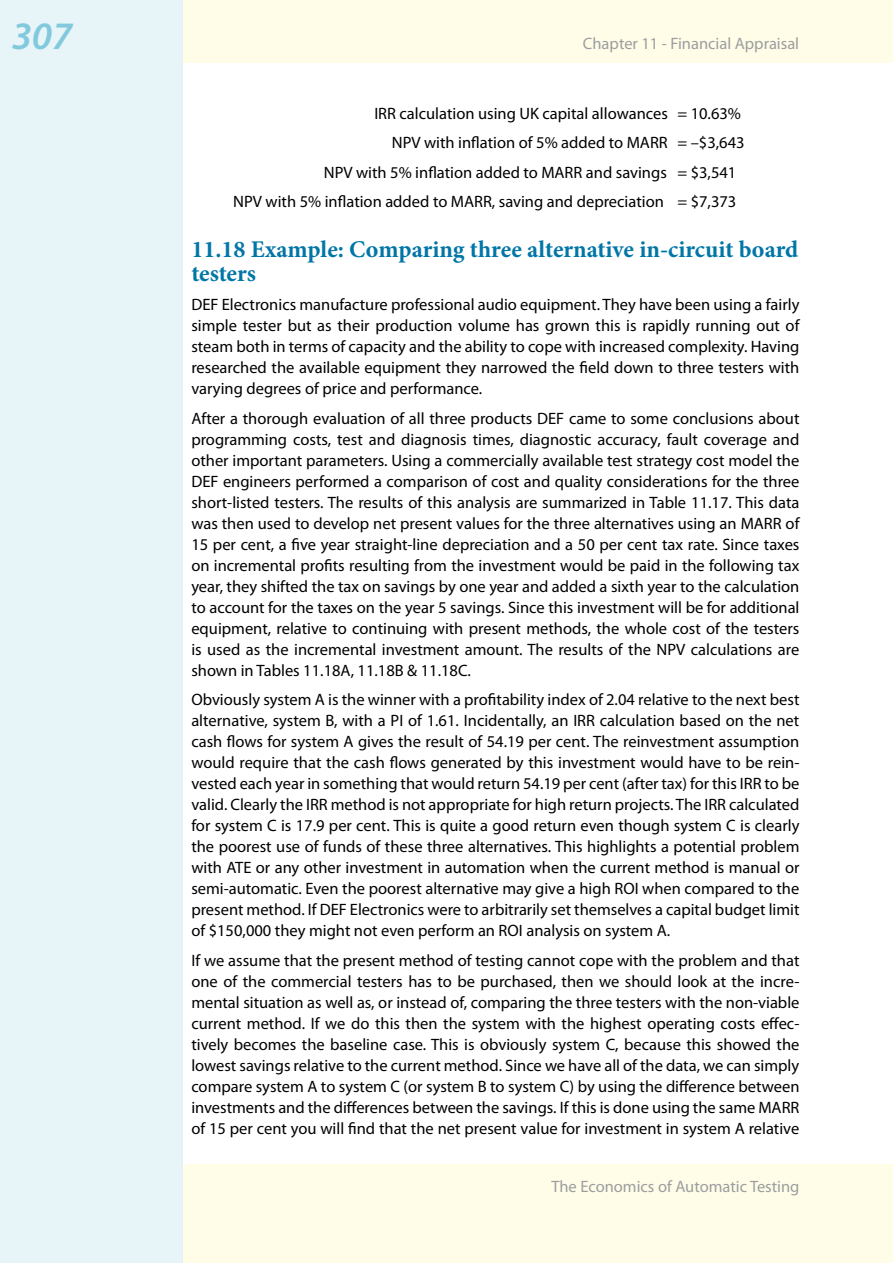
<style>
.page{position:relative;width:893px;height:1263px;background:#fff}
.page>*{position:absolute;margin:0;border:0;box-sizing:border-box;transform-origin:0 0}
.t1{font:italic 600 39px "Myriad Pro";color:#82c9dd}
.t2{font:700 24px/24px "Minion Pro";color:#0076a7}
.t3{font:16.5px/21px "Myriad Pro";color:#000;text-align:justify}
.t4{font:16.5px "Myriad Pro";color:#9c9e9f}
</style>
<div class="page">
<div style="left:0;top:1164px;width:893px;height:99px;background:#fffde8"></div>
<div style="left:0;top:0;width:893px;height:63px;background:#fffde8"></div>
<div style="left:0;top:0;width:183px;height:1263px;background:#e7f5f8"></div>
<p class="t1" style="left:12px;top:12px;width:62px">307</p>
<p class="t4" style="left:583px;top:34px;width:218px">Chapter 11 - Financial Appraisal</p>
<p class="t3" style="left:374px;top:102px;width:368px">IRR calculation using UK capital allowances = 10.63%</p>
<p class="t3" style="left:392px;top:132px;width:354px">NPV with inflation of 5% added to MARR = –$3,643</p>
<p class="t3" style="left:324px;top:161px;width:414px">NPV with 5% inflation added to MARR and savings = $3,541</p>
<p class="t3" style="left:233px;top:191px;width:505px">NPV with 5% inflation added to MARR, saving and depreciation = $7,373</p>
<p class="t2" style="left:191px;top:237px;width:609px">11.18 Example: Comparing three alternative in-circuit board testers</p>
<p class="t3" style="left:191px;top:294px;width:610px">DEF Electronics manufacture professional audio equipment. They have been using a fairly simple tester but as their production volume has grown this is rapidly running out of steam both in terms of capacity and the ability to cope with increased complexity. Having researched the available equipment they narrowed the field down to three testers with varying degrees of price and performance.</p>
<p class="t3" style="left:191px;top:407px;width:610px">After a thorough evaluation of all three products DEF came to some conclusions about programming costs, test and diagnosis times, diagnostic accuracy, fault coverage and other important parameters. Using a commercially available test strategy cost model the DEF engineers performed a comparison of cost and quality considerations for the three short-listed testers. The results of this analysis are summarized in Table 11.17. This data was then used to develop net present values for the three alternatives using an MARR of 15 per cent, a five year straight-line depreciation and a 50 per cent tax rate. Since taxes on incremental profits resulting from the investment would be paid in the following tax year, they shifted the tax on savings by one year and added a sixth year to the calculation to account for the taxes on the year 5 savings. Since this investment will be for additional equipment, relative to continuing with present methods, the whole cost of the testers is used as the incremental investment amount. The results of the NPV calculations are shown in Tables 11.18A, 11.18B &amp; 11.18C.</p>
<p class="t3" style="left:191px;top:689px;width:610px">Obviously system A is the winner with a profitability index of 2.04 relative to the next best alternative, system B, with a PI of 1.61. Incidentally, an IRR calculation based on the net cash flows for system A gives the result of 54.19 per cent. The reinvestment assumption would require that the cash flows generated by this investment would have to be rein&shy;vested each year in something that would return 54.19 per cent (after tax) for this IRR to be valid. Clearly the IRR method is not appropriate for high return projects. The IRR calculated for system C is 17.9 per cent. This is quite a good return even though system C is clearly the poorest use of funds of these three alternatives. This highlights a potential problem with ATE or any other investment in automation when the current method is manual or semi-automatic. Even the poorest alternative may give a high ROI when compared to the present method. If DEF Electronics were to arbitrarily set themselves a capital budget limit of $150,000 they might not even perform an ROI analysis on system A.</p>
<p class="t3" style="left:191px;top:950px;width:610px">If we assume that the present method of testing cannot cope with the problem and that one of the commercial testers has to be purchased, then we should look at the incre&shy;mental situation as well as, or instead of, comparing the three testers with the non-viable current method. If we do this then the system with the highest operating costs effec&shy;tively becomes the baseline case. This is obviously system C, because this showed the lowest savings relative to the current method. Since we have all of the data, we can simply compare system A to system C (or system B to system C) by using the difference between investments and the differences between the savings. If this is done using the same MARR of 15 per cent you will find that the net present value for investment in system A relative</p>
<p class="t4" style="left:551px;top:1176px;width:250px">The Economics of Automatic Testing</p>
</div>
